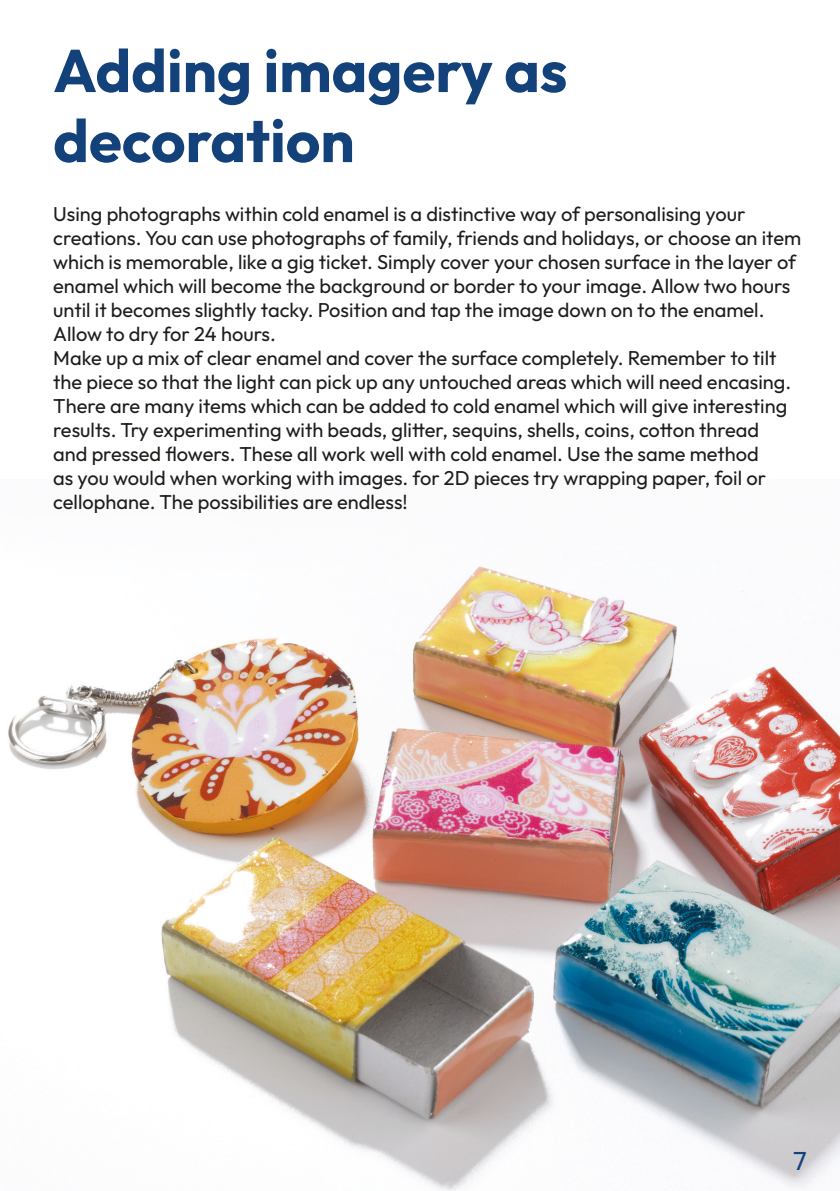
<style>
.page{position:relative;width:840px;height:1191px;background:#fff}
.page>*{position:absolute;margin:0;border:0;box-sizing:border-box;transform-origin:0 0}
.t1{font:700 60px/70px "Outfit";color:#13427a}
.t2{font:26px "Outfit";color:#13437d}
.t3{font:20px/24px "Outfit";color:#1d1d1b}
</style>
<div class="page">
<img style="left:8px;top:566px;width:831px;height:625px">
<p class="t1" style="left:53px;top:38px;width:515px">Adding imagery as decoration</p>
<p class="t3" style="left:53px;top:203px;width:749px">Using photographs within cold enamel is a distinctive way of personalising your creations. You can use photographs of family, friends and holidays, or choose an item which is memorable, like a gig ticket. Simply cover your chosen surface in the layer of enamel which will become the background or border to your image. Allow two hours until it becomes slightly tacky. Position and tap the image down on to the enamel.<br>Allow to dry for 24 hours.</p>
<p class="t3" style="left:53px;top:347px;width:739px">Make up a mix of clear enamel and cover the surface completely. Remember to tilt the piece so that the light can pick up any untouched areas which will need encasing.</p>
<p class="t3" style="left:53px;top:395px;width:735px">There are many items which can be added to cold enamel which will give interesting results. Try experimenting with beads, glitter, sequins, shells, coins, cotton thread and pressed flowers. These all work well with cold enamel. Use the same method<br>as you would when working with images. for 2D pieces try wrapping paper, foil or cellophane. The possibilities are endless!</p>
<p class="t2" style="left:792px;top:1144px;width:15px">7</p>
</div>
